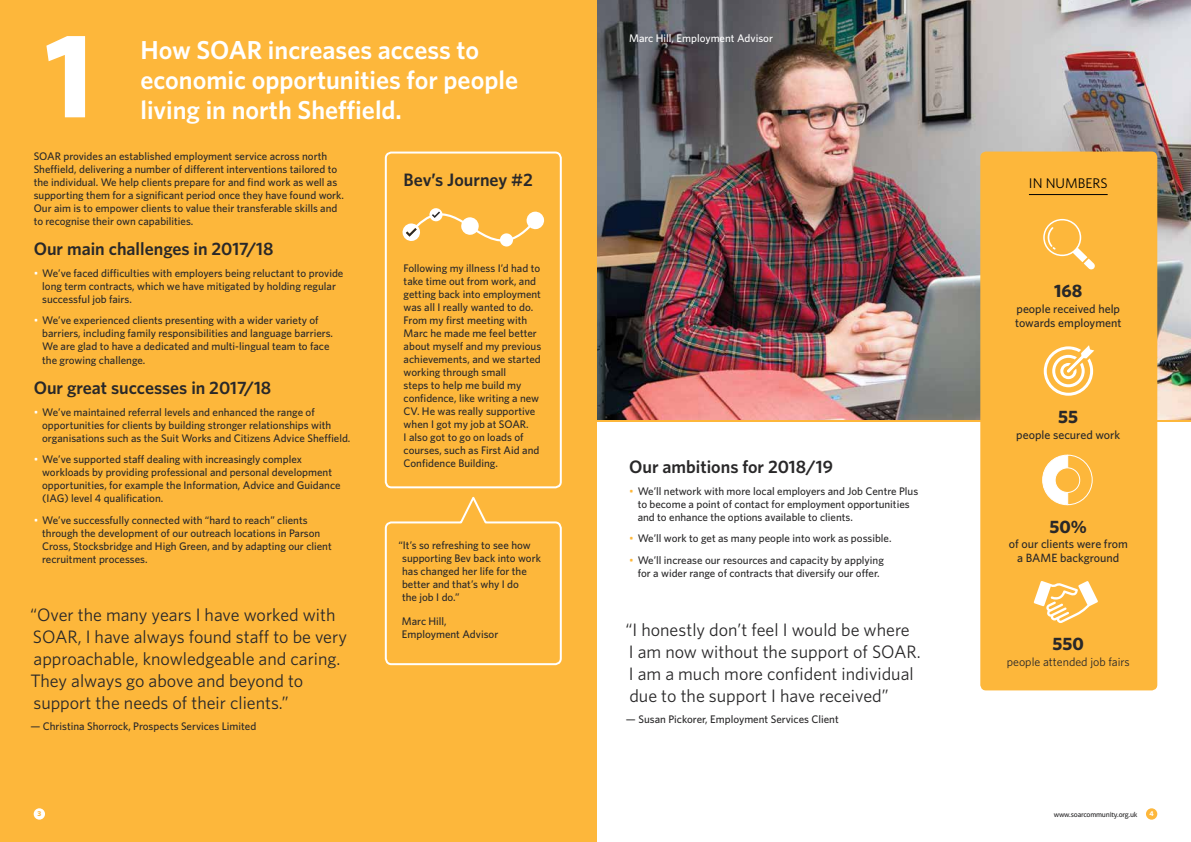
<style>
.page{position:relative;width:1191px;height:842px;background:#fff}
.page>*{position:absolute;margin:0;border:0;box-sizing:border-box;transform-origin:0 0}
.t1{font:700 120px "Whitney";color:#fff}
.t2{font:600 26px/30px "Whitney";color:#fff}
.t3{font:18px/22px "Whitney";color:#292829}
.t4{font:600 18px "Whitney";color:#292829}
.t5{font:700 18px "Whitney";color:#292829}
.t6{font:14px "Whitney";color:#000}
.t7{font:500 12px/14px "Whitney";color:#292829}
.t8{font:12px "Whitney";color:#292829}
.t9{font:500 11px/13px "Whitney";color:#292829}
.t10{font:500 11px "Whitney";color:#fff}
.t11{font:7px "Aller";letter-spacing:-.025em;color:#292829}
.t12{font:700 7px "Whitney";color:#fdb73b}
.t13{font:700 7px "Whitney";color:#fff}
.s1{font-weight:400;color:#fff}
.s2{font-weight:400;color:#fdb73b}
</style>
<div class="page">
<img style="left:596px;top:0;width:595px;height:420px">
<hr style="left:596px;top:420px;width:595px;height:2px;background:#fdb73b">
<div style="left:0;top:0;width:596px;height:842px;background:#fdb73b"></div>
<div style="left:385px;top:152px;width:177px;height:336px;border:2px solid #fff;border-radius:6px"></div>
<div style="left:34px;top:808px;width:11px;height:12px;background:#fff;border-radius:50%"></div>
<div style="left:1146px;top:808px;width:11px;height:12px;background:#fdb73b;border-radius:50%"></div>
<div style="left:980px;top:152px;width:177px;height:538px;background:#fdb73b;border-radius:6px"></div>
<svg style="left:1043px;top:219px;width:52px;height:51px"></svg>
<hr style="left:1029px;top:194px;width:78px;height:1px;background:#000">
<svg style="left:1042px;top:454px;width:51px;height:52px"></svg>
<div style="left:1055px;top:468px;width:24px;height:24px;background:#fdb73b;border-radius:50%"></div>
<div style="left:1054px;top:467px;width:26px;height:26px;border:1px solid #fff;border-radius:50%"></div>
<svg style="left:1043px;top:345px;width:51px;height:51px"></svg>
<svg style="left:1033px;top:581px;width:65px;height:42px"></svg>
<svg style="left:384px;top:496px;width:178px;height:170px"></svg>
<svg style="left:402px;top:208px;width:142px;height:39px"></svg>
<h1 class="t1" style="left:44px;top:-5px;width:50px">1</h1>
<h2 class="t2" style="left:140px;top:34px;width:379px">How SOAR increases access to economic opportunities for people living in north Sheffield.</h2>
<p class="t9" style="left:34px;top:150px;width:312px">SOAR provides an established employment service across north Sheffield, delivering a number of different interventions tailored to the individual. We help clients prepare for and find work as well as supporting them for a significant period once they have found work.<br>Our aim is to empower clients to value their transferable skills and to recognise their own capabilities.</p>
<h3 class="t4" style="left:34px;top:237px;width:241px">Our main challenges in 2017/18</h3>
<p class="t9" style="left:42px;top:266px;width:303px;text-indent:-9px"><span class="s1">•</span> We’ve faced difficulties with employers being reluctant to provide long term contracts, which we have mitigated by holding regular successful job fairs.</p>
<p class="t9" style="left:42px;top:314px;width:292px;text-indent:-9px"><span class="s1">•</span> We’ve experienced clients presenting with a wider variety of barriers, including family responsibilities and language barriers.<br>We are glad to have a dedicated and multi-lingual team to face</p>
<p class="t9" style="left:42px;top:354px;width:105px">the growing challenge.</p>
<h3 class="t4" style="left:34px;top:376px;width:239px">Our great successes in 2017/18</h3>
<p class="t9" style="left:42px;top:405px;width:310px;text-indent:-9px"><span class="s1">•</span> We’ve maintained referral levels and enhanced the range of opportunities for clients by building stronger relationships with organisations such as the Suit Works and Citizens Advice Sheffield.</p>
<p class="t9" style="left:42px;top:453px;width:300px;text-indent:-9px"><span class="s1">•</span> We’ve supported staff dealing with increasingly complex workloads by providing professional and personal development opportunities, for example the Information, Advice and Guidance (IAG) level 4 qualification.</p>
<p class="t9" style="left:42px;top:513px;width:291px;text-indent:-9px"><span class="s1">•</span> We’ve successfully connected with “hard to reach” clients through the development of our outreach locations in Parson Cross, Stocksbridge and High Green, and by adapting our client recruitment processes.</p>
<h3 class="t4" style="left:404px;top:168px;width:131px">Bev’s Journey #2</h3>
<p class="t9" style="left:404px;top:262px;width:139px">Following my illness I’d had to take time out from work, and getting back into employment was all I really wanted to do.<br>From my first meeting with<br>Marc he made me feel better about myself and my previous achievements, and we started working through small<br>steps to help me build my confidence, like writing a new<br>CV. He was really supportive when I got my job at SOAR.<br>I also got to go on loads of courses, such as First Aid and<br>Confidence Building.</p>
<p class="t9" style="left:402px;top:538px;width:140px;text-indent:-3px">“It’s so refreshing to see how supporting Bev back into work has changed her life for the better and that’s why I do<br>the job I do.”</p>
<p class="t9" style="left:402px;top:614px;width:98px">Marc Hill,<br>Employment Advisor</p>
<h3 class="t3" style="left:30px;top:603px;width:318px">“Over the many years I have worked with SOAR, I have always found staff to be very approachable, knowledgeable and caring.<br>They always go above and beyond to support the needs of their clients.”</h3>
<p class="t9" style="left:30px;top:719px;width:227px">— Christina Shorrock, Prospects Services Limited</p>
<p class="t10" style="left:629px;top:31px;width:145px">Marc Hill, Employment Advisor</p>
<h3 class="t4" style="left:629px;top:455px;width:205px">Our ambitions for 2018/19</h3>
<p class="t9" style="left:637px;top:484px;width:282px;text-indent:-9px"><span class="s2">•</span> We’ll network with more local employers and Job Centre Plus to become a point of contact for employment opportunities and to enhance the options available to clients.</p>
<p class="t9" style="left:629px;top:532px;width:264px"><span class="s2">•</span> We’ll work to get as many people into work as possible.</p>
<p class="t9" style="left:629px;top:553px;width:256px;text-align:center"><span class="s2">•</span> We’ll increase our resources and capacity by applying for a wider range of contracts that diversify our offer.</p>
<h3 class="t3" style="left:625px;top:618px;width:296px">“I honestly don’t feel I would be where<br>I am now without the support of SOAR.<br>I am a much more confident individual due to the support I have received”</h3>
<p class="t9" style="left:626px;top:712px;width:214px">— Susan Pickorer, Employment Services Client</p>
<p class="t6" style="left:1029px;top:174px;width:80px">IN NUMBERS</p>
<h3 class="t5" style="left:1054px;top:278px;width:30px">168</h3>
<p class="t7" style="left:1015px;top:301px;width:108px">people received help towards employment</p>
<h3 class="t5" style="left:1058px;top:405px;width:21px">55</h3>
<p class="t7" style="left:1016px;top:428px;width:106px">people secured work</p>
<h3 class="t5" style="left:1049px;top:514px;width:39px">50%</h3>
<p class="t7" style="left:1008px;top:537px;width:121px;text-align:center">of our clients were from a BAME background</p>
<h3 class="t5" style="left:1052px;top:632px;width:33px">550</h3>
<p class="t8" style="left:1006px;top:654px;width:125px">people attended job fairs</p>
<p class="t12" style="left:37px;top:809px;width:5px">3</p>
<p class="t11" style="left:1053px;top:810px;width:85px">www.soarcommunity.org.uk</p>
<p class="t13" style="left:1149px;top:809px;width:6px">4</p>
</div>
